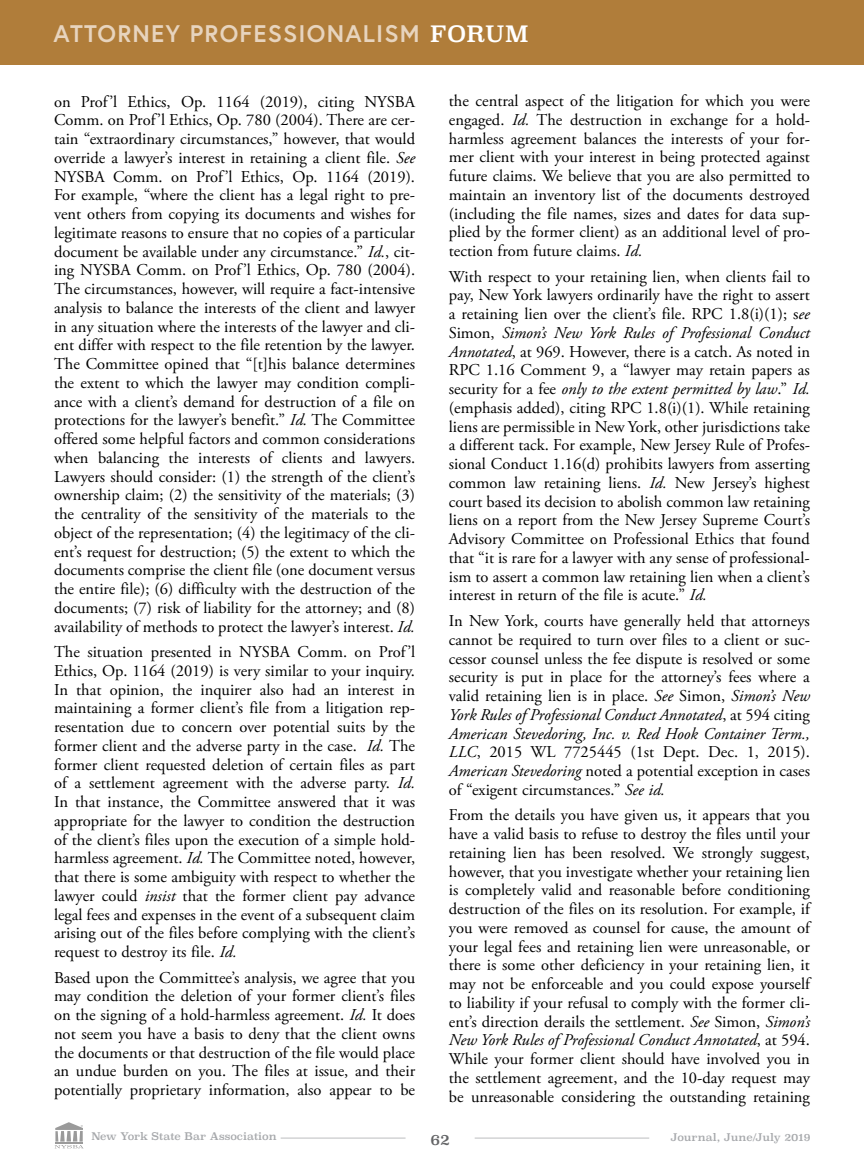
<style>
.page{position:relative;width:864px;height:1175px;background:#fff}
.page>*{position:absolute;margin:0;border:0;box-sizing:border-box;transform-origin:0 0}
.t1{font:700 24px "Europa";letter-spacing:.05em;color:#e7d4be}
.t2{font:16.5px/18.8px "Adobe Garamond Pro";letter-spacing:-.005em;color:#000;text-align:justify}
.t3{font:15px "Superclarendon Rg";color:#636466}
.t4{font:10.5px "Superclarendon Rg";color:#a7a9ac}
.s1{font-family:"Superclarendon Rg";font-weight:400;font-size:22.5px;color:#fff}
.s2{font-style:italic}
</style>
<div class="page">
<hr style="left:281px;top:1137px;width:125px;height:1px;background:#bcbec0">
<hr style="left:475px;top:1137px;width:174px;height:1px;background:#bcbec0">
<svg style="left:55px;top:1122px;width:28px;height:26px"></svg>
<div style="left:0;top:0;width:863px;height:65px;background:#b07d3a"></div>
<hr style="left:863px;top:0;width:1px;height:65px;background:#b07d3a">
<h1 class="t1" style="left:53px;top:17px;width:477px">ATTORNEY PROFESSIONALISM <span class="s1">FORUM</span></h1>
<p class="t2" style="left:54px;top:92px;width:363px">on Prof’l Ethics, Op. 1164 (2019), citing NYSBA Comm. on Prof’l Ethics, Op. 780 (2004). There are cer&shy;tain “extraordinary circumstances,” however, that would override a lawyer’s interest in retaining a client file. <span class="s2">See </span>NYSBA Comm. on Prof’l Ethics, Op. 1164 (2019).<br>For example, “where the client has a legal right to pre&shy;vent others from copying its documents and wishes for legitimate reasons to ensure that no copies of a particular document be available under any circumstance.” <span class="s2">Id.</span>, cit&shy;ing NYSBA Comm. on Prof’l Ethics, Op. 780 (2004).<br>The circumstances, however, will require a fact-intensive analysis to balance the interests of the client and lawyer in any situation where the interests of the lawyer and cli&shy;ent differ with respect to the file retention by the lawyer.<br>The Committee opined that “[t]his balance determines the extent to which the lawyer may condition compli&shy;ance with a client’s demand for destruction of a file on protections for the lawyer’s benefit.” <span class="s2">Id.</span> The Committee offered some helpful factors and common considerations when balancing the interests of clients and lawyers.<br>Lawyers should consider: (1) the strength of the client’s ownership claim; (2) the sensitivity of the materials; (3) the centrality of the sensitivity of the materials to the object of the representation; (4) the legitimacy of the cli&shy;ent’s request for destruction; (5) the extent to which the documents comprise the client file (one document versus the entire file); (6) difficulty with the destruction of the documents; (7) risk of liability for the attorney; and (8) availability of methods to protect the lawyer’s interest. <span class="s2">Id.</span></p>
<p class="t2" style="left:54px;top:643px;width:363px">The situation presented in NYSBA Comm. on Prof’l Ethics, Op. 1164 (2019) is very similar to your inquiry.<br>In that opinion, the inquirer also had an interest in maintaining a former client’s file from a litigation rep&shy;resentation due to concern over potential suits by the former client and the adverse party in the case. <span class="s2">Id.</span> The former client requested deletion of certain files as part of a settlement agreement with the adverse party. <span class="s2">Id.<br></span>In that instance, the Committee answered that it was appropriate for the lawyer to condition the destruction of the client’s files upon the execution of a simple hold&shy;harmless agreement. <span class="s2">Id.</span> The Committee noted, however, that there is some ambiguity with respect to whether the lawyer could <span class="s2">insist</span> that the former client pay advance legal fees and expenses in the event of a subsequent claim arising out of the files before complying with the client’s request to destroy its file. <span class="s2">Id.</span></p>
<p class="t2" style="left:54px;top:968px;width:363px">Based upon the Committee’s analysis, we agree that you may condition the deletion of your former client’s files on the signing of a hold-harmless agreement. <span class="s2">Id.</span> It does not seem you have a basis to deny that the client owns the documents or that destruction of the file would place an undue burden on you. The files at issue, and their potentially proprietary information, also appear to be</p>
<p class="t2" style="left:449px;top:92px;width:363px">the central aspect of the litigation for which you were engaged. <span class="s2">Id.</span> The destruction in exchange for a hold&shy;harmless agreement balances the interests of your for&shy;mer client with your interest in being protected against future claims. We believe that you are also permitted to maintain an inventory list of the documents destroyed (including the file names, sizes and dates for data sup&shy;plied by the former client) as an additional level of pro&shy;tection from future claims. <span class="s2">Id.</span></p>
<p class="t2" style="left:449px;top:268px;width:363px">With respect to your retaining lien, when clients fail to pay, New York lawyers ordinarily have the right to assert a retaining lien over the client’s file. RPC 1.8(i)(1); s<span class="s2">ee </span>Simon, <span class="s2">Simon’s New York Rules of Professional Conduct Annotated</span>, at 969. However, there is a catch. As noted in RPC 1.16 Comment 9, a “lawyer may retain papers as security for a fee <span class="s2">only to the extent permitted by law</span>.” <span class="s2">Id. </span>(emphasis added), citing RPC 1.8(i)(1). While retaining liens are permissible in New York, other jurisdictions take a different tack. For example, New Jersey Rule of Profes&shy;sional Conduct 1.16(d) prohibits lawyers from asserting common law retaining liens. <span class="s2">Id.</span> New Jersey’s highest court based its decision to abolish common law retaining liens on a report from the New Jersey Supreme Court’s Advisory Committee on Professional Ethics that found that “it is rare for a lawyer with any sense of professional&shy;ism to assert a common law retaining lien when a client’s interest in return of the file is acute.” <span class="s2">Id.</span></p>
<p class="t2" style="left:449px;top:612px;width:363px">In New York, courts have generally held that attorneys cannot be required to turn over files to a client or suc&shy;cessor counsel unless the fee dispute is resolved or some security is put in place for the attorney’s fees where a valid retaining lien is in place. <span class="s2">See</span> Simon, <span class="s2">Simon’s New York Rules of Professional Conduct Annotated</span>, at 594 citing <span class="s2">American Stevedoring, Inc. v. Red Hook Container Term., LLC</span>, 2015 WL 7725445 (1st Dept. Dec. 1, 2015).<br><span class="s2">American Stevedoring</span> noted a potential exception in cases of “exigent circumstances.” <span class="s2">See id.</span></p>
<p class="t2" style="left:449px;top:806px;width:365px">From the details you have given us, it appears that you have a valid basis to refuse to destroy the files until your retaining lien has been resolved. We strongly suggest, however, that you investigate whether your retaining lien is completely valid and reasonable before conditioning destruction of the files on its resolution. For example, if you were removed as counsel for cause, the amount of your legal fees and retaining lien were unreasonable, or there is some other deficiency in your retaining lien, it may not be enforceable and you could expose yourself to liability if your refusal to comply with the former cli&shy;ent’s direction derails the settlement. <span class="s2">See</span> Simon, <span class="s2">Simon’s New York Rules of Professional Conduct Annotated</span>, at 594.<br>While your former client should have involved you in the settlement agreement, and the 10-day request may be unreasonable considering the outstanding retaining</p>
<p class="t4" style="left:91px;top:1130px;width:187px">New York State Bar Association</p>
<p class="t3" style="left:430px;top:1130px;width:21px">62</p>
<p class="t4" style="left:670px;top:1131px;width:142px">Journal, June/July 2019</p>
</div>
